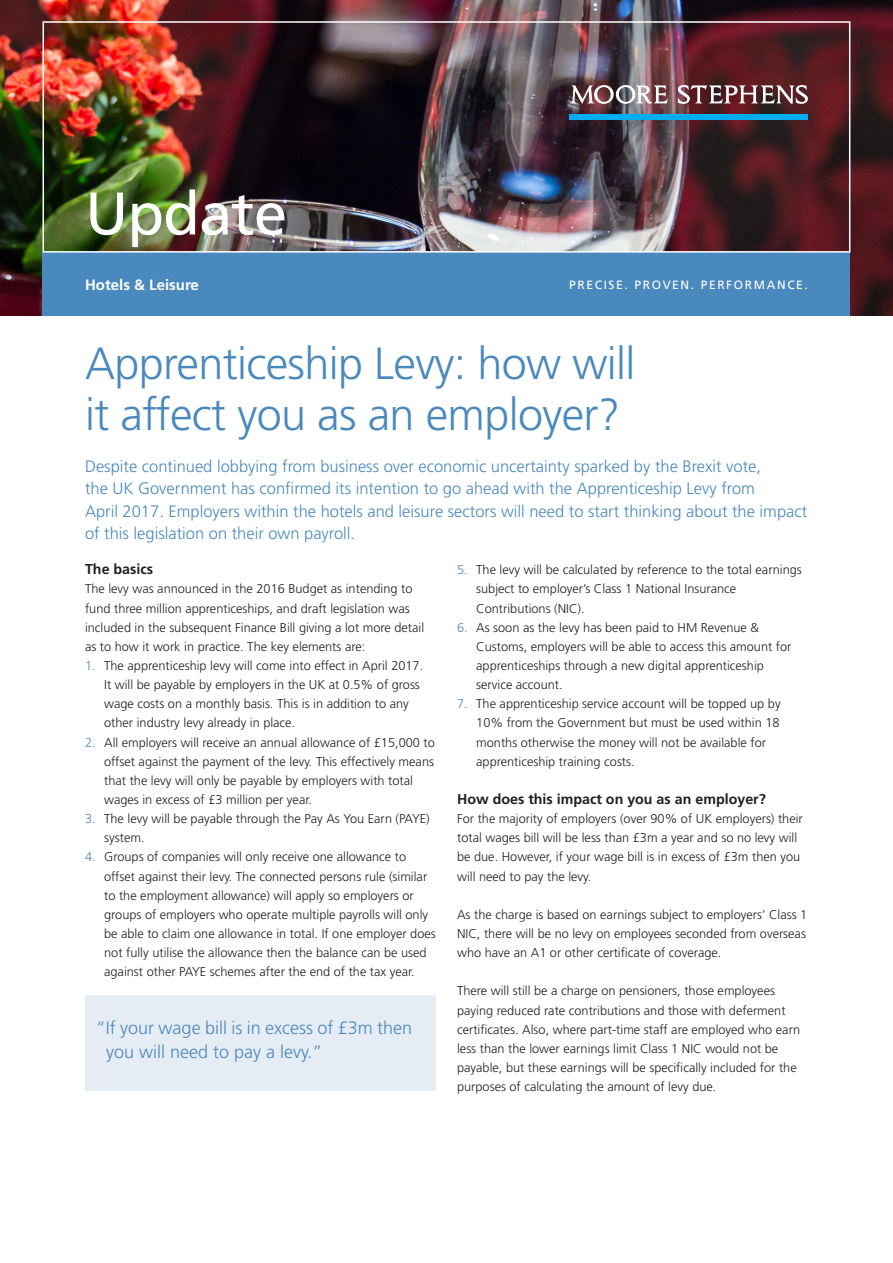
<style>
.page{position:relative;width:893px;height:1263px;background:#fff}
.page>*{position:absolute;margin:0;border:0;box-sizing:border-box;transform-origin:0 0}
.Factsheet_Title{font:60px "Frutiger LT Std";letter-spacing:-.015em;color:#fff}
.Factsheet_heading{font:300 45px/51px "Frutiger LT Std";letter-spacing:-.015em;color:#4a89be}
.t1{font:300 18px/24px "Frutiger LT Std";color:#4a89be}
.Leader{font:300 16.5px/22.5px "Frutiger LT Std";color:#4a89be}
.Descriptor{font:700 15px "Frutiger LT Std";color:#fff}
.Subheading_1{font:700 14.25px "Frutiger LT Std";color:#231f20}
.Body_copy{font:300 12.75px/19.2px "Frutiger LT Std";color:#231f20}
.Strapline{font:12px "Frutiger LT Std";letter-spacing:.135em;color:#fff}
.s1{color:#4a89be}
</style>
<div class="page">
<img style="left:0;top:0;width:893px;height:316px">
<div style="left:43px;top:253px;width:807px;height:63px;background:#4a89be"></div>
<div style="left:43px;top:21px;width:807px;height:232px;border:2px solid #fff"></div>
<div style="left:85px;top:995px;width:351px;height:96px;background:#e6ecf4"></div>
<svg style="left:570px;top:85px;width:98px;height:19px"></svg>
<svg style="left:678px;top:85px;width:130px;height:19px"></svg>
<div style="left:570px;top:114px;width:238px;height:5px;background:#00aeef"></div>
<p class="Factsheet_Title" style="left:85px;top:178px;width:204px">Update</p>
<p class="Descriptor" style="left:85px;top:276px;width:115px">Hotels &amp; Leisure</p>
<p class="Strapline" style="left:569px;top:278px;width:240px">PRECISE. PROVEN. PERFORMANCE.</p>
<p class="Factsheet_heading" style="left:85px;top:339px;width:552px">Apprenticeship Levy: how will it affect you as an employer?</p>
<p class="Leader" style="left:85px;top:455px;width:724px">Despite continued lobbying from business over economic uncertainty sparked by the Brexit vote,<br>the UK Government has confirmed its intention to go ahead with the Apprenticeship Levy from<br>April 2017. Employers within the hotels and leisure sectors will need to start thinking about the impact of this legislation on their own payroll.</p>
<p class="Subheading_1" style="left:85px;top:561px;width:70px">The basics</p>
<p class="Body_copy" style="left:85px;top:580px;width:341px">The levy was announced in the 2016 Budget as intending to fund three million apprenticeships, and draft legislation was included in the subsequent Finance Bill giving a lot more detail as to how it work in practice. The key elements are:</p>
<p class="Body_copy" style="left:104px;top:656px;width:321px;text-indent:-19px"><span class="s1">1.</span> The apprenticeship levy will come into effect in April 2017.<br>It will be payable by employers in the UK at 0.5% of gross wage costs on a monthly basis. This is in addition to any other industry levy already in place.</p>
<p class="Body_copy" style="left:104px;top:733px;width:332px;text-indent:-19px"><span class="s1">2.</span> All employers will receive an annual allowance of £15,000 to offset against the payment of the levy. This effectively means that the levy will only be payable by employers with total wages in excess of £3 million per year.</p>
<p class="Body_copy" style="left:104px;top:809px;width:327px;text-indent:-19px"><span class="s1">3.</span> The levy will be payable through the Pay As You Earn (PAYE) system.</p>
<p class="Body_copy" style="left:104px;top:847px;width:333px;text-indent:-19px"><span class="s1">4.</span> Groups of companies will only receive one allowance to offset against their levy. The connected persons rule (similar to the employment allowance) will apply so employers or groups of employers who operate multiple payrolls will only be able to claim one allowance in total. If one employer does not fully utilise the allowance then the balance can be used against other PAYE schemes after the end of the tax year.</p>
<p class="t1" style="left:106px;top:1016px;width:308px;text-indent:-10px">“If your wage bill is in excess of £3m then you will need to pay a levy.”</p>
<p class="Body_copy" style="left:476px;top:560px;width:327px;text-indent:-19px"><span class="s1">5.</span> The levy will be calculated by reference to the total earnings subject to employer’s Class 1 National Insurance<br>Contributions (NIC).</p>
<p class="Body_copy" style="left:476px;top:618px;width:317px;text-indent:-19px"><span class="s1">6.</span> As soon as the levy has been paid to HM Revenue &amp; Customs, employers will be able to access this amount for apprenticeships through a new digital apprenticeship service account.</p>
<p class="Body_copy" style="left:476px;top:694px;width:306px;text-indent:-19px"><span class="s1">7.</span> The apprenticeship service account will be topped up by 10% from the Government but must be used within 18 months otherwise the money will not be available for apprenticeship training costs.</p>
<p class="Subheading_1" style="left:457px;top:791px;width:310px">How does this impact on you as an employer?</p>
<p class="Body_copy" style="left:457px;top:809px;width:347px">For the majority of employers (over 90% of UK employers) their total wages bill will be less than £3m a year and so no levy will be due. However, if your wage bill is in excess of £3m then you will need to pay the levy.</p>
<p class="Body_copy" style="left:457px;top:905px;width:352px;text-align:justify">As the charge is based on earnings subject to employers’ Class 1<br>NIC, there will be no levy on employees seconded from overseas who have an A1 or other certificate of coverage.</p>
<p class="Body_copy" style="left:457px;top:981px;width:345px">There will still be a charge on pensioners, those employees paying reduced rate contributions and those with deferment certificates. Also, where part-time staff are employed who earn less than the lower earnings limit Class 1 NIC would not be payable, but these earnings will be specifically included for the purposes of calculating the amount of levy due.</p>
</div>
